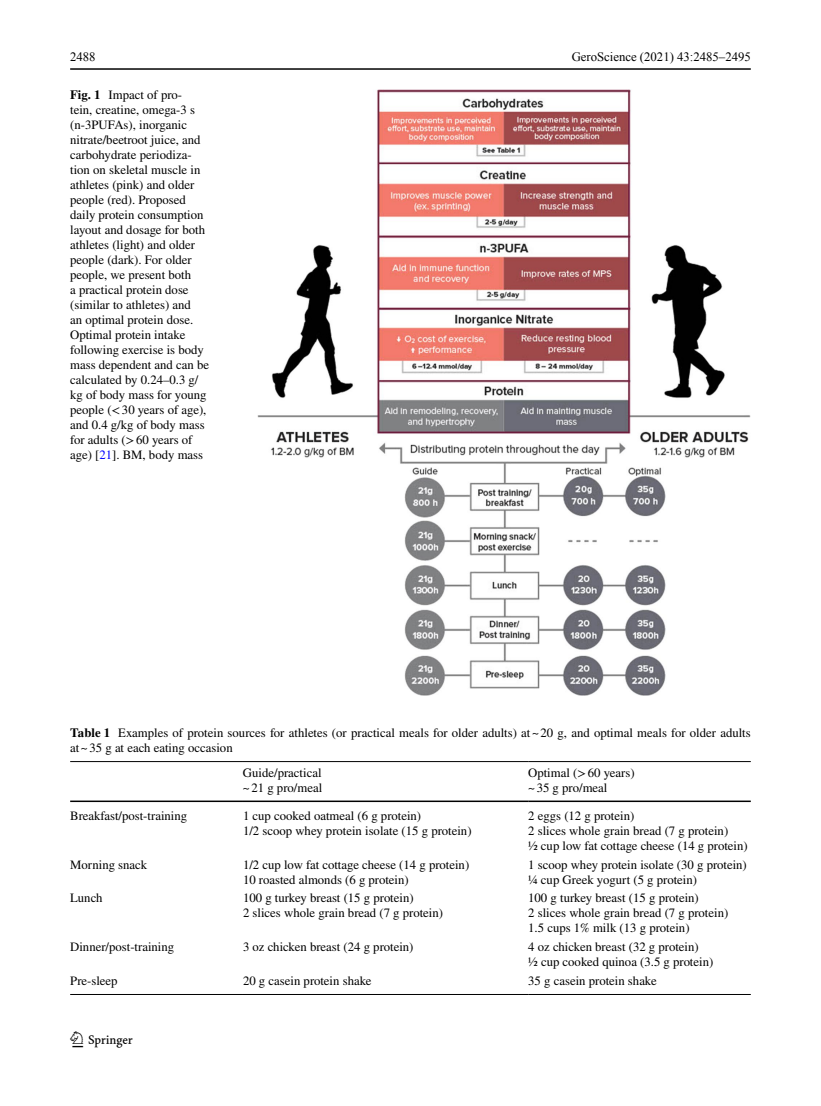
<style>
.page{position:relative;width:821px;height:1106px;background:#fff}
.page>*{position:absolute;margin:0;border:0;box-sizing:border-box;transform-origin:0 0}
.t1{font:22.5px "Springnew Regular 2";color:#000}
.t2{font:12.75px/15px "STIX";color:#000}
.t3{font:12.75px "Times New Roman";color:#000}
.s1{font-weight:700}
.s2{color:#00f}
</style>
<div class="page">
<hr style="left:70px;top:68px;width:680px;height:2px;background:#000">
<img style="left:257px;top:89px;width:493px;height:606px">
<hr style="left:70px;top:761px;width:173px;height:1px;background:#000">
<hr style="left:70px;top:800px;width:173px;height:2px;background:#000">
<hr style="left:243px;top:761px;width:285px;height:1px;background:#000">
<hr style="left:243px;top:800px;width:285px;height:2px;background:#000">
<hr style="left:528px;top:761px;width:222px;height:1px;background:#000">
<hr style="left:528px;top:800px;width:222px;height:2px;background:#000">
<hr style="left:70px;top:994px;width:173px;height:1px;background:#000">
<hr style="left:243px;top:994px;width:285px;height:1px;background:#000">
<hr style="left:528px;top:994px;width:222px;height:1px;background:#000">
<p class="t3" style="left:70px;top:53px;width:27px">2488</p>
<p class="t3" style="left:571px;top:53px;width:181px">GeroScience (2021) 43:2485–2495</p>
<p class="t2" style="left:70px;top:88px;width:140px"><span class="s1">Fig. 1</span> Impact of pro-<br>tein, creatine, omega-3 s (n-3PUFAs), inorganic nitrate/beetroot juice, and carbohydrate periodiza&shy;tion on skeletal muscle in athletes (pink) and older people (red). Proposed daily protein consumption layout and dosage for both athletes (light) and older people (dark). For older people, we present both<br>a practical protein dose (similar to athletes) and<br>an optimal protein dose.<br>Optimal protein intake following exercise is body mass dependent and can be calculated by 0.24–0.3 g/ kg of body mass for young people (&lt;30 years of age), and 0.4 g/kg of body mass for adults (&gt;60 years of age) [<span class="s2">21</span>]. BM, body mass</p>
<p class="t2" style="left:70px;top:726px;width:682px"><span class="s1">Table 1</span> Examples of protein sources for athletes (or practical meals for older adults) at~20 g, and optimal meals for older adults at~35 g at each eating occasion</p>
<p class="t2" style="left:243px;top:765px;width:81px">Guide/practical ~21 g pro/meal</p>
<p class="t2" style="left:528px;top:765px;width:108px">Optimal (&gt;60 years) ~35 g pro/meal</p>
<p class="t2" style="left:70px;top:809px;width:118px">Breakfast/post-training</p>
<p class="t2" style="left:243px;top:809px;width:230px">1 cup cooked oatmeal (6 g protein)<br>1/2 scoop whey protein isolate (15 g protein)</p>
<p class="t2" style="left:528px;top:809px;width:221px">2 eggs (12 g protein)<br>2 slices whole grain bread (7 g protein)<br>½ cup low fat cottage cheese (14 g protein)</p>
<p class="t2" style="left:70px;top:857px;width:78px">Morning snack</p>
<p class="t2" style="left:243px;top:857px;width:228px">1/2 cup low fat cottage cheese (14 g protein)<br>10 roasted almonds (6 g protein)</p>
<p class="t2" style="left:528px;top:857px;width:220px">1 scoop whey protein isolate (30 g protein) ¼ cup Greek yogurt (5 g protein)</p>
<p class="t2" style="left:70px;top:891px;width:34px">Lunch</p>
<p class="t2" style="left:243px;top:891px;width:201px">100 g turkey breast (15 g protein)<br>2 slices whole grain bread (7 g protein)</p>
<p class="t2" style="left:528px;top:891px;width:201px">100 g turkey breast (15 g protein)<br>2 slices whole grain bread (7 g protein)<br>1.5 cups 1% milk (13 g protein)</p>
<p class="t2" style="left:70px;top:940px;width:105px">Dinner/post-training</p>
<p class="t2" style="left:243px;top:940px;width:172px">3 oz chicken breast (24 g protein)</p>
<p class="t2" style="left:528px;top:940px;width:187px">4 oz chicken breast (32 g protein)<br>½ cup cooked quinoa (3.5 g protein)</p>
<p class="t2" style="left:70px;top:974px;width:49px">Pre-sleep</p>
<p class="t2" style="left:243px;top:974px;width:130px">20 g casein protein shake</p>
<p class="t2" style="left:528px;top:974px;width:130px">35 g casein protein shake</p>
<h1 class="t1" style="left:72px;top:1031px;width:62px">1 3</h1>
</div>
